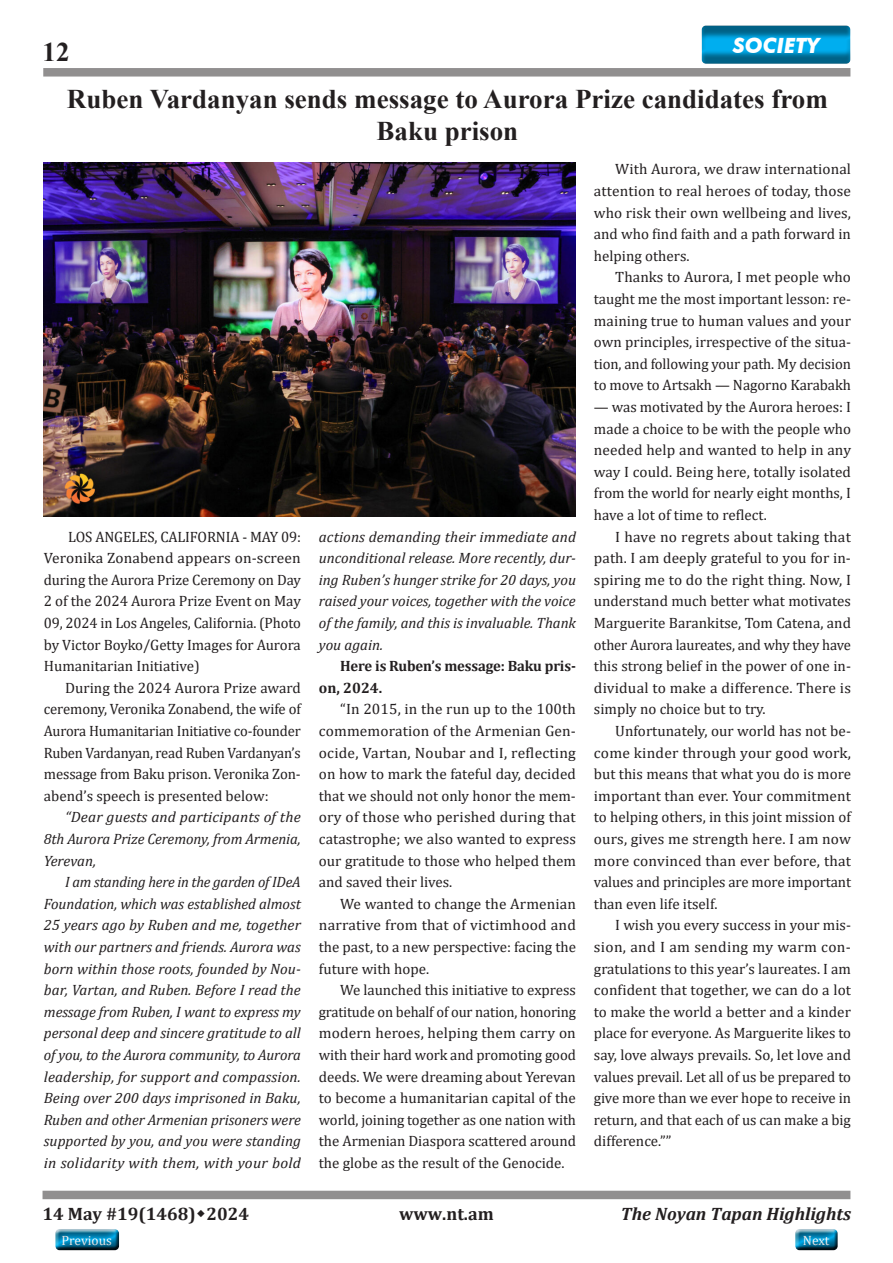
<style>
.page{position:relative;width:893px;height:1263px;background:#fff}
.page>*{position:absolute;margin:0;border:0;box-sizing:border-box;transform-origin:0 0}
.t1{font:700 27px/32.4px "Times New Roman";color:#231f20;text-align:center}
.t2{font:italic 700 21px "Futura BT";color:#fff}
.t3{font:700 18px "Cambria";color:#231f20}
.t4{font:italic 700 18px "Cambria";color:#231f20}
.t5{font:15px/21.6px "Cambria";color:#231f20;text-align:justify}
.t6{font:italic 15px/21.6px "Cambria";color:#231f20;text-align:justify}
.t7{font:700 15px/21.6px "Cambria";letter-spacing:-.01em;color:#231f20}
.t8{font:13.5px "Cambria";color:#fff}
</style>
<div class="page">
<div style="left:792px;top:1228px;width:50px;height:27px;background:#231f20;opacity:.75"></div>
<div style="left:52px;top:1228px;width:72px;height:27px;background:#231f20;opacity:.75"></div>
<div style="left:43px;top:68px;width:807px;height:9px;background:#918f8f"></div>
<div style="left:43px;top:1191px;width:807px;height:8px;background:#918f8f"></div>
<div style="left:700px;top:24px;width:152px;height:41px;background:#231f20;opacity:.5"></div>
<img style="left:44px;top:162px;width:531px;height:354px">
<h1 class="t1" style="left:43px;top:35px;width:28px">12</h1>
<h2 class="t2" style="left:733px;top:32px;width:88px">SOCIETY</h2>
<h1 class="t1" style="left:67px;top:82px;width:763px">Ruben Vardanyan sends message to Aurora Prize candidates from<br>Baku prison</h1>
<p class="t5" style="left:44px;top:526px;width:259px;text-indent:24px">LOS ANGELES, CALIFORNIA - MAY 09:<br>Veronika Zonabend appears on-screen during the Aurora Prize Ceremony on Day 2 of the 2024 Aurora Prize Event on May 09, 2024 in Los Angeles, California. (Photo by Victor Boyko/Getty Images for Aurora Humanitarian Initiative)</p>
<p class="t5" style="left:44px;top:677px;width:259px;text-indent:21px">During the 2024 Aurora Prize award ceremony, Veronika Zonabend, the wife of Aurora Humanitarian Initiative co-founder Ruben Vardanyan, read Ruben Vardanyan’s message from Baku prison. Veronika Zon&shy;abend’s speech is presented below:</p>
<p class="t6" style="left:44px;top:806px;width:258px;text-indent:21px">“Dear guests and participants of the 8th Aurora Prize Ceremony, from Armenia, Yerevan,</p>
<p class="t6" style="left:44px;top:871px;width:259px;text-indent:21px">I am standing here in the garden of IDeA Foundation, which was established almost 25 years ago by Ruben and me, together with our partners and friends. Aurora was born within those roots, founded by Nou&shy;bar, Vartan, and Ruben. Before I read the message from Ruben, I want to express my personal deep and sincere gratitude to all of you, to the Aurora community, to Aurora leadership, for support and compassion.<br>Being over 200 days imprisoned in Baku, Ruben and other Armenian prisoners were supported by you, and you were standing in solidarity with them, with your bold</p>
<p class="t6" style="left:319px;top:525px;width:259px">actions demanding their immediate and unconditional release. More recently, dur&shy;ing Ruben’s hunger strike for 20 days, you raised your voices, together with the voice of the family, and this is invaluable. Thank you again.</p>
<p class="t7" style="left:319px;top:655px;width:259px;text-indent:21px">Here is Ruben’s message: Baku pris&shy;on, 2024.</p>
<p class="t5" style="left:319px;top:698px;width:259px;text-indent:21px">“In 2015, in the run up to the 100th commemoration of the Armenian Gen&shy;ocide, Vartan, Noubar and I, reflecting on how to mark the fateful day, decided that we should not only honor the mem&shy;ory of those who perished during that catastrophe; we also wanted to express our gratitude to those who helped them and saved their lives.</p>
<p class="t5" style="left:319px;top:893px;width:259px;text-indent:21px">We wanted to change the Armenian narrative from that of victimhood and the past, to a new perspective: facing the future with hope.</p>
<p class="t5" style="left:319px;top:979px;width:259px;text-indent:21px">We launched this initiative to express gratitude on behalf of our nation, honoring modern heroes, helping them carry on with their hard work and promoting good deeds. We were dreaming about Yerevan to become a humanitarian capital of the world, joining together as one nation with the Armenian Diaspora scattered around the globe as the result of the Genocide.</p>
<p class="t5" style="left:594px;top:158px;width:259px;text-indent:21px">With Aurora, we draw international attention to real heroes of today, those who risk their own wellbeing and lives, and who find faith and a path forward in helping others.</p>
<p class="t5" style="left:594px;top:266px;width:259px;text-indent:21px">Thanks to Aurora, I met people who taught me the most important lesson: re&shy;maining true to human values and your own principles, irrespective of the situa&shy;tion, and following your path. My decision to move to Artsakh — Nagorno Karabakh</p>
<p class="t5" style="left:594px;top:396px;width:259px">— was motivated by the Aurora heroes: I made a choice to be with the people who needed help and wanted to help in any way I could. Being here, totally isolated from the world for nearly eight months, I have a lot of time to reflect.</p>
<p class="t5" style="left:594px;top:526px;width:259px;text-indent:21px">I have no regrets about taking that path. I am deeply grateful to you for in&shy;spiring me to do the right thing. Now, I understand much better what motivates Marguerite Barankitse, Tom Catena, and other Aurora laureates, and why they have this strong belief in the power of one in&shy;dividual to make a difference. There is simply no choice but to try.</p>
<p class="t5" style="left:594px;top:720px;width:259px;text-indent:21px">Unfortunately, our world has not be&shy;come kinder through your good work, but this means that what you do is more important than ever. Your commitment to helping others, in this joint mission of ours, gives me strength here. I am now more convinced than ever before, that values and principles are more important than even life itself.</p>
<p class="t5" style="left:594px;top:914px;width:259px;text-indent:21px">I wish you every success in your mis&shy;sion, and I am sending my warm con&shy;gratulations to this year’s laureates. I am confident that together, we can do a lot to make the world a better and a kinder place for everyone. As Marguerite likes to say, love always prevails. So, let love and values prevail. Let all of us be prepared to give more than we ever hope to receive in return, and that each of us can make a big difference.””</p>
<p class="t3" style="left:43px;top:1201px;width:208px">14 May #19(1468) 2024</p>
<p class="t3" style="left:399px;top:1201px;width:96px">www.nt.am</p>
<p class="t4" style="left:621px;top:1201px;width:232px">The Noyan Tapan Highlights</p>
<p class="t8" style="left:62px;top:1232px;width:52px">Previous</p>
<p class="t8" style="left:803px;top:1232px;width:28px">Next</p>
</div>
